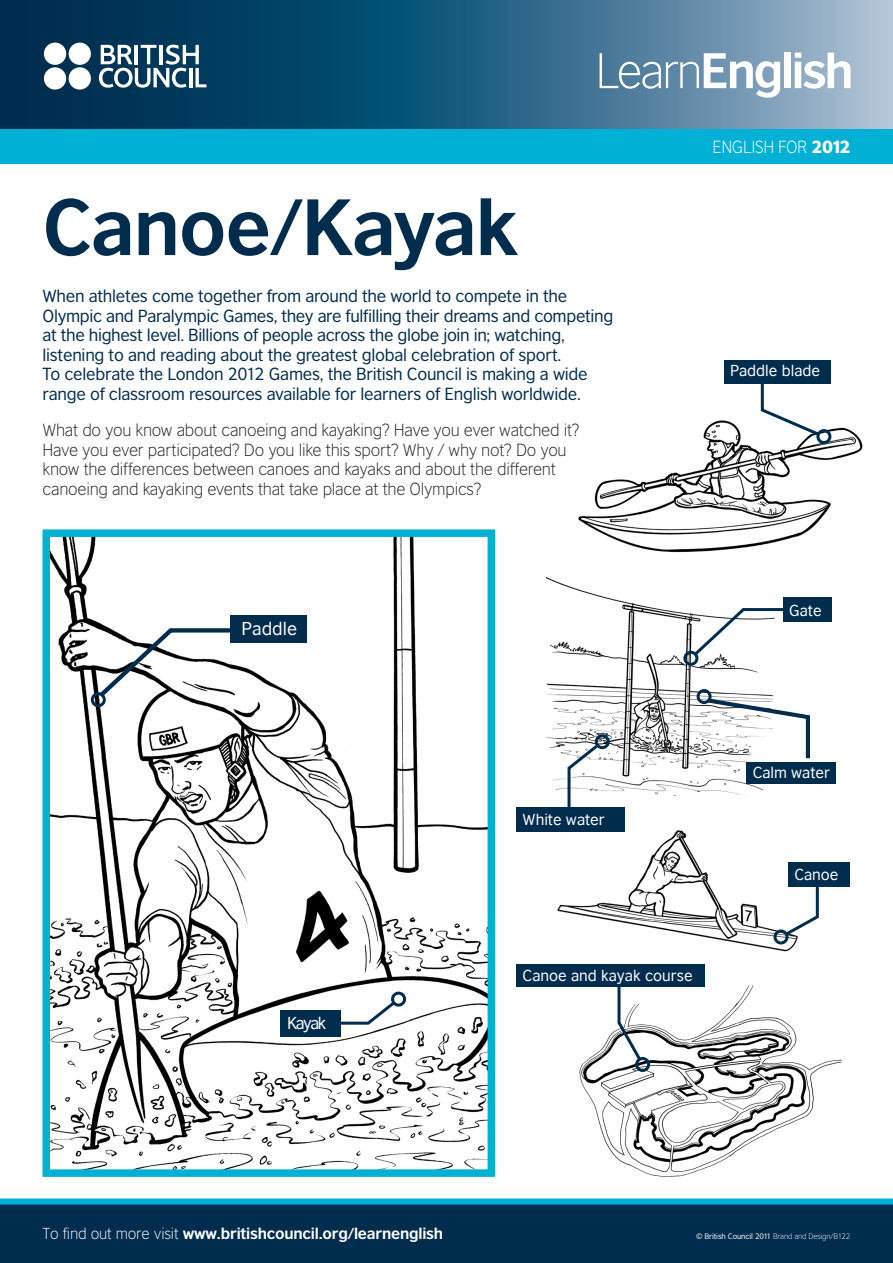
<style>
.page{position:relative;width:893px;height:1263px;background:#fff}
.page>*{position:absolute;margin:0;border:0;box-sizing:border-box;transform-origin:0 0}
.t1{font:700 75px "British Council Sans";letter-spacing:-.015em;color:#002c4e}
.t2{font:17.55px "British Council Sans";color:#fff}
.t3{font:16.5px/19.5px "British Council Sans";letter-spacing:-.015em;color:#002c4e}
.t4{font:300 16.5px/19.5px "British Council Sans";letter-spacing:-.015em;color:#231f20}
.t5{font:300 16.5px "British Council Sans";letter-spacing:-.02em;color:#fff}
.t6{font:16.35px "British Council Sans";color:#fff}
.t7{font:15px "British Council Sans";color:#fff}
.t8{font:700 15px "British Council Sans";letter-spacing:-.015em;color:#fff}
.t9{font:7.5px "British Council Sans";letter-spacing:-.015em;color:#fff}
.s1{font-style:inherit}
.s2{font-weight:900}
.s3{font-weight:300}
</style>
<div class="page">
<svg style="left:0;top:0;width:893px;height:130px;background:#2c6383"></svg>
<svg style="left:99px;top:45px;width:107px;height:43px"></svg>
<div style="left:69px;top:43px;width:22px;height:22px;background:#fff;border-radius:50%"></div>
<div style="left:44px;top:43px;width:22px;height:22px;background:#fff;border-radius:50%"></div>
<div style="left:69px;top:67px;width:22px;height:23px;background:#fff;border-radius:50%"></div>
<div style="left:44px;top:67px;width:22px;height:23px;background:#fff;border-radius:50%"></div>
<div style="left:0;top:1203px;width:893px;height:60px;background:#002c4e"></div>
<svg style="left:600px;top:53px;width:180px;height:45px"></svg>
<div style="left:784px;top:53px;width:7px;height:35px;background:#fff"></div>
<svg style="left:795px;top:53px;width:55px;height:36px"></svg>
<div style="left:0;top:1198px;width:893px;height:6px;background:#00b1d5"></div>
<div style="left:0;top:130px;width:893px;height:34px;background:#00b1d5"></div>
<img style="left:52px;top:538px;width:434px;height:630px">
<div style="left:43px;top:529px;width:452px;height:648px;border:8px solid #00b1d5"></div>
<svg style="left:334px;top:999px;width:64px;height:27px"></svg>
<div style="left:391px;top:991px;width:15px;height:15px;border:3px solid #002c4e;border-radius:50%"></div>
<div style="left:280px;top:1011px;width:60px;height:26px;background:#002c4e"></div>
<img style="left:548px;top:830px;width:250px;height:122px">
<svg style="left:782px;top:875px;width:38px;height:63px"></svg>
<div style="left:773px;top:929px;width:15px;height:15px;border:3px solid #002c4e;border-radius:50%"></div>
<div style="left:788px;top:862px;width:62px;height:24px;background:#002c4e"></div>
<img style="left:578px;top:420px;width:285px;height:133px">
<img style="left:547px;top:577px;width:227px;height:219px">
<img style="left:579px;top:985px;width:264px;height:192px">
<svg style="left:759px;top:384px;width:63px;height:54px"></svg>
<div style="left:816px;top:429px;width:15px;height:15px;border:3px solid #002c4e;border-radius:50%"></div>
<div style="left:724px;top:360px;width:106px;height:24px;background:#002c4e"></div>
<div style="left:783px;top:597px;width:48px;height:25px;background:#002c4e"></div>
<div style="left:516px;top:965px;width:189px;height:22px;background:#002c4e"></div>
<div style="left:746px;top:762px;width:90px;height:22px;background:#002c4e"></div>
<div style="left:516px;top:807px;width:109px;height:24px;background:#002c4e"></div>
<svg style="left:691px;top:606px;width:92px;height:52px"></svg>
<div style="left:683px;top:651px;width:15px;height:15px;border:3px solid #002c4e;border-radius:50%"></div>
<div style="left:635px;top:1057px;width:15px;height:15px;border:3px solid #002c4e;border-radius:50%"></div>
<svg style="left:703px;top:696px;width:107px;height:66px"></svg>
<div style="left:697px;top:689px;width:15px;height:15px;border:3px solid #002c4e;border-radius:50%"></div>
<svg style="left:566px;top:741px;width:36px;height:66px"></svg>
<div style="left:595px;top:734px;width:15px;height:15px;border:3px solid #002c4e;border-radius:50%"></div>
<svg style="left:616px;top:987px;width:28px;height:76px"></svg>
<div style="left:231px;top:615px;width:76px;height:28px;background:#002c4e"></div>
<div style="left:91px;top:692px;width:15px;height:15px;border:3px solid #002c4e;border-radius:50%"></div>
<svg style="left:95px;top:626px;width:144px;height:75px"></svg>
<h1 class="t1" style="left:43px;top:180px;width:477px">Canoe/Kayak</h1>
<p class="t3" style="left:43px;top:286px;width:572px">When athletes come together from around the world to compete in the Olympic and Paralympic Games, they are fulfilling their dreams and competing at the highest level. Billions of people across the globe join in; watching, listening to and reading about the greatest global celebration of sport.<br>To celebrate the London 2012 Games, the British Council is making a wide range of classroom resources available for learners of English worldwide.</p>
<p class="t4" style="left:43px;top:420px;width:539px">What do you know about canoeing and kayaking? Have you ever watched it?<br>Have you ever participated? Do you like this sport? Why / why not? Do you know the differences between canoes and kayaks and about the different canoeing and kayaking events that take place at the Olympics?</p>
<p class="t2" style="left:242px;top:618px;width:57px"><span class="s1">P</span>addle</p>
<p class="t5" style="left:712px;top:138px;width:140px">ENGLISH FOR <span class="s2">2012</span></p>
<p class="t7" style="left:730px;top:361px;width:92px"><span class="s1">P</span>addle blade</p>
<p class="t7" style="left:789px;top:601px;width:34px"><span class="s1">G</span>ate</p>
<p class="t6" style="left:287px;top:1013px;width:41px"><span class="s1">K</span>ayak</p>
<p class="t7" style="left:523px;top:810px;width:84px"><span class="s1">W</span>hite water</p>
<p class="t7" style="left:523px;top:966px;width:172px"><span class="s1">C</span>anoe and kayak course</p>
<p class="t7" style="left:753px;top:763px;width:79px"><span class="s1">C</span>alm water</p>
<p class="t7" style="left:794px;top:865px;width:46px"><span class="s1">C</span>anoe</p>
<p class="t8" style="left:43px;top:1224px;width:402px"><span class="s3">To find out more visit</span> www.britishcouncil.org/learnenglish</p>
<p class="t9" style="left:696px;top:1232px;width:156px">© British Council 2011 <span class="s3">Brand and Design/B122</span></p>
</div>
